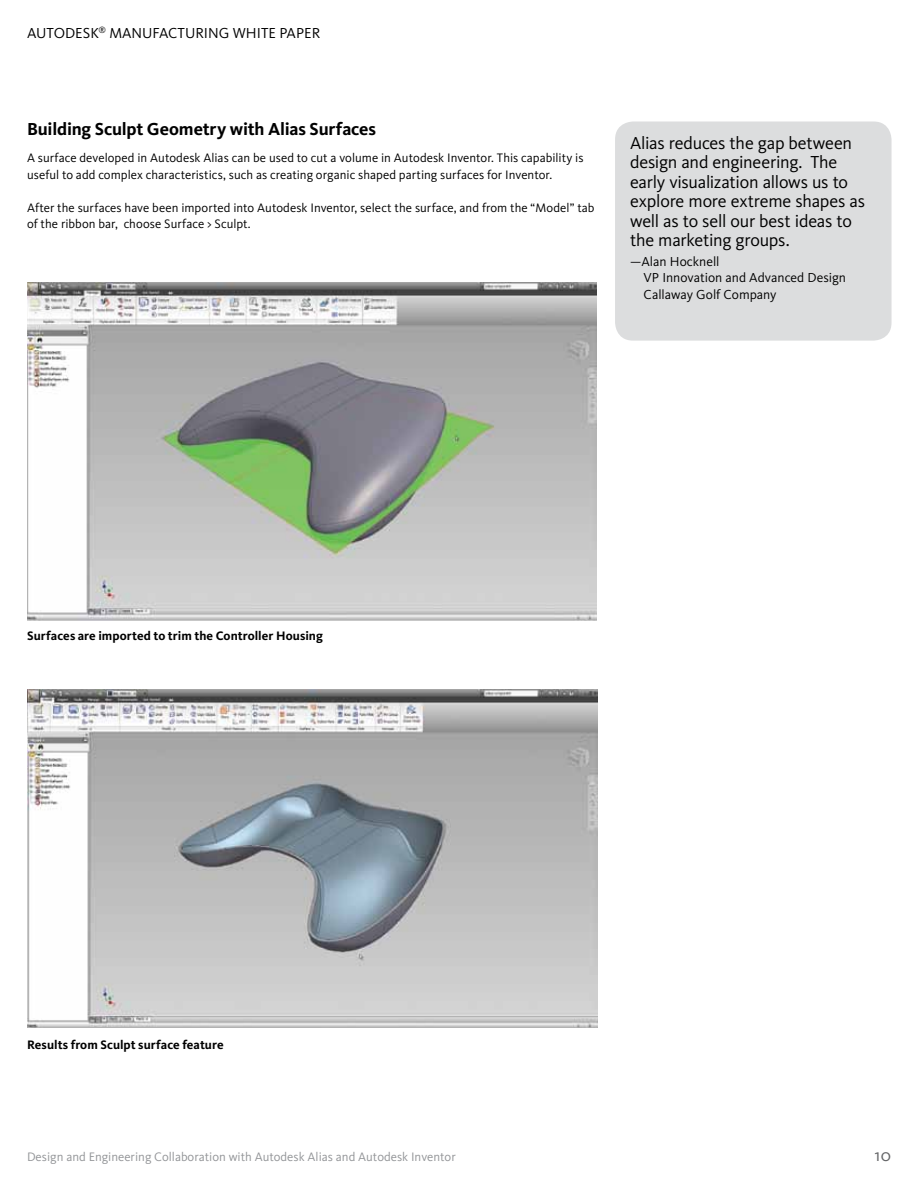
<style>
.page{position:relative;width:918px;height:1188px;background:#fff}
.page>*{position:absolute;margin:0;border:0;box-sizing:border-box;transform-origin:0 0}
.t1{font:18px/19.5px "Kievit Pro";letter-spacing:-.015em;color:#000}
.t2{font:700 18px "Kievit Pro";letter-spacing:-.01em;color:#000}
.t3{font:18px "Kievit Pro";color:#636466}
.t4{font:15px "Kievit Pro";color:#000}
.t5{font:13.5px/16.5px "Kievit Pro";color:#000}
.t6{font:12.75px/16.5px "Kievit Pro";letter-spacing:.005em;color:#000}
.t7{font:700 12.75px "Kievit Pro";letter-spacing:.005em;color:#000}
.t8{font:12.75px "Kievit Pro";color:#939598}
</style>
<div class="page">
<img style="left:27px;top:283px;width:570px;height:338px">
<img style="left:27px;top:690px;width:570px;height:337px">
<div style="left:615px;top:122px;width:277px;height:219px;background:#dcddde;border-radius:18px"></div>
<p class="t4" style="left:27px;top:24px;width:295px">AUTODESK<sup>®</sup> MANUFACTURING WHITE PAPER</p>
<h1 class="t2" style="left:27px;top:118px;width:351px">Building Sculpt Geometry with Alias Surfaces</h1>
<p class="t6" style="left:27px;top:150px;width:558px">A surface developed in Autodesk Alias can be used to cut a volume in Autodesk Inventor. This capability is useful to add complex characteristics, such as creating organic shaped parting surfaces for Inventor.</p>
<p class="t6" style="left:27px;top:199px;width:569px">After the surfaces have been imported into Autodesk Inventor, select the surface, and from the “Model” tab of the ribbon bar, choose Surface &gt; Sculpt.</p>
<h1 class="t1" style="left:630px;top:133px;width:236px">Alias reduces the gap between design and engineering. The early visualization allows us to explore more extreme shapes as well as to sell our best ideas to the marketing groups.</h1>
<p class="t5" style="left:644px;top:253px;width:204px;text-indent:-14px">—Alan Hocknell<br>VP Innovation and Advanced Design<br>Callaway Golf Company</p>
<p class="t7" style="left:27px;top:628px;width:297px">Surfaces are imported to trim the Controller Housing</p>
<p class="t7" style="left:27px;top:1037px;width:198px">Results from Sculpt surface feature</p>
<p class="t8" style="left:27px;top:1149px;width:430px">Design and Engineering Collaboration with Autodesk Alias and Autodesk Inventor</p>
<h1 class="t3" style="left:875px;top:1144px;width:18px">10</h1>
</div>
